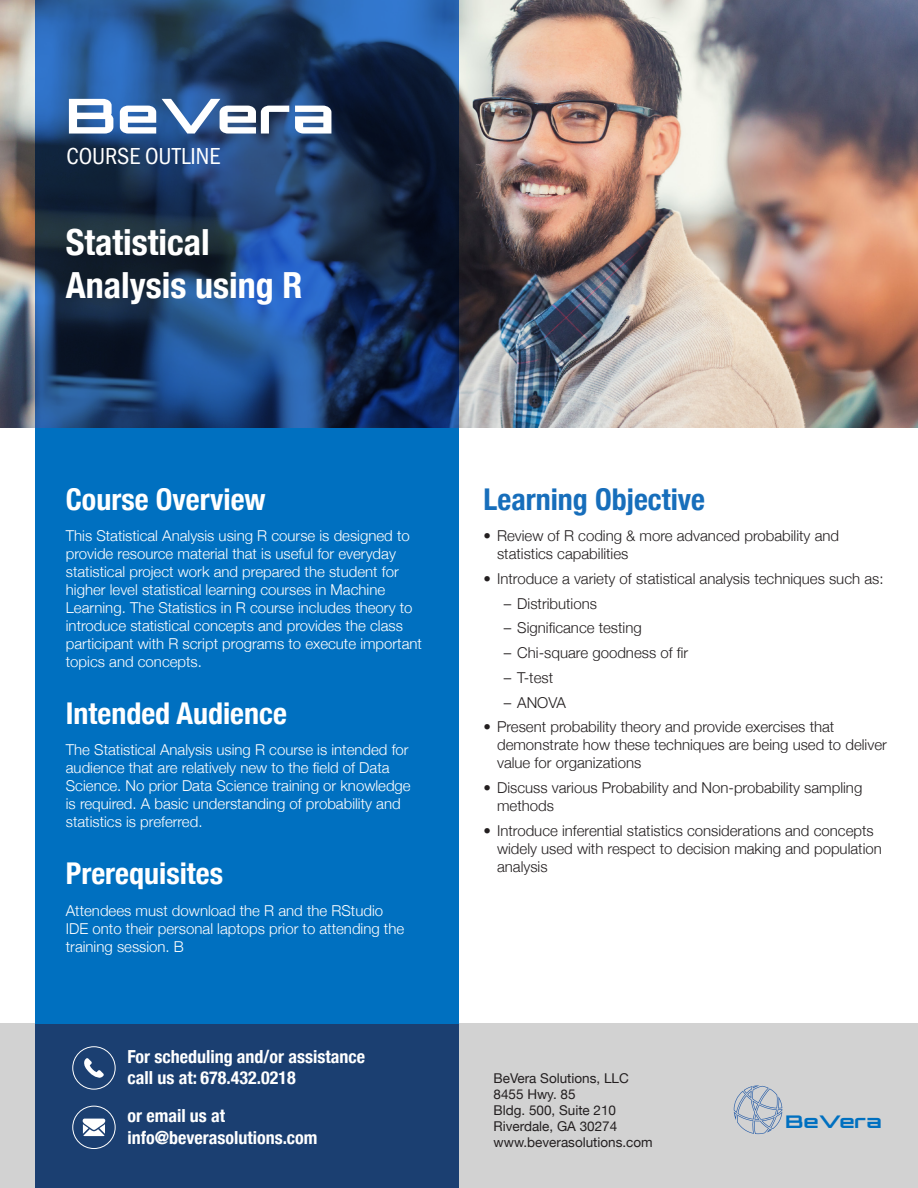
<style>
.page{position:relative;width:918px;height:1188px;background:#fff}
.page>*{position:absolute;margin:0;border:0;box-sizing:border-box;transform-origin:0 0}
.t1{font:700 48.15px "Orbitron";color:#fff;scale:1.28 1}
.t2{font:700 condensed 36px/43.2px "Helvetica Neue";color:#fff}
.t3{font:700 condensed 30px "Helvetica Neue";color:#fff}
.t4{font:700 condensed 30px "Helvetica Neue";color:#176ebb}
.t5{font:24px "Franklin Gothic URW Cond";color:#fff}
.t6{font:700 condensed 18px/21.6px "Helvetica Neue";color:#fff}
.t7{font:700 17.4px "Orbitron";color:#0070c0;scale:1.28 1}
.p_white{font:300 15px/18px "Helvetica Neue";color:#fff}
.t8{font:300 15px/18px "Helvetica Neue";color:#231f20}
.t9{font:13.5px/16.2px "Helvetica Neue";color:#231f20}
</style>
<div class="page">
<div style="left:0;top:1024px;width:918px;height:164px;background:#d2d2d2"></div>
<div style="left:36px;top:1024px;width:423px;height:164px;background:#1b3f71"></div>
<svg style="left:84px;top:1058px;width:20px;height:20px"></svg>
<div style="left:72px;top:1046px;width:44px;height:44px;border:1px solid #fff;border-radius:50%"></div>
<svg style="left:83px;top:1119px;width:22px;height:17px"></svg>
<div style="left:72px;top:1106px;width:44px;height:43px;border:1px solid #fff;border-radius:50%"></div>
<svg style="left:734px;top:1085px;width:48px;height:49px"></svg>
<img style="left:0;top:0;width:918px;height:428px">
<svg style="left:36px;top:0;width:423px;height:428px;background:#1c3c6a"></svg>
<div style="left:36px;top:428px;width:423px;height:595px;background:#0070c0"></div>
<h1 class="t1" style="left:65px;top:87px;width:212px">BeVera</h1>
<h3 class="t5" style="left:66px;top:139px;width:156px">COURSE OUTLINE</h3>
<h2 class="t2" style="left:66px;top:218px;width:238px">Statistical<br>Analysis using R</h2>
<h2 class="t3" style="left:66px;top:474px;width:201px">Course Overview</h2>
<p class="p_white" style="left:66px;top:526px;width:358px">This Statistical Analysis using R course is designed to provide resource material that is useful for everyday statistical project work and prepared the student for higher level statistical learning courses in Machine Learning. The Statistics in R course includes theory to introduce statistical concepts and provides the class participant with R script programs to execute important topics and concepts.</p>
<h2 class="t3" style="left:66px;top:688px;width:223px">Intended Audience</h2>
<p class="p_white" style="left:66px;top:740px;width:346px">The Statistical Analysis using R course is intended for audience that are relatively new to the field of Data Science. No prior Data Science training or knowledge is required. A basic understanding of probability and statistics is preferred.</p>
<h2 class="t3" style="left:66px;top:848px;width:159px">Prerequisites</h2>
<p class="p_white" style="left:66px;top:900px;width:340px">Attendees must download the R and the RStudio<br>IDE onto their personal laptops prior to attending the training session. B</p>
<h2 class="t4" style="left:484px;top:474px;width:223px">Learning Objective</h2>
<p class="t8" style="left:497px;top:526px;width:344px;text-indent:-14px">• Review of R coding &amp; more advanced probability and statistics capabilities</p>
<p class="t8" style="left:484px;top:568px;width:401px">• Introduce a variety of statistical analysis techniques such as:</p>
<p class="t8" style="left:504px;top:593px;width:95px">‒ Distributions</p>
<p class="t8" style="left:504px;top:618px;width:139px">‒ Significance testing</p>
<p class="t8" style="left:504px;top:643px;width:186px">‒ Chi-square goodness of fir</p>
<p class="t8" style="left:504px;top:667px;width:51px">‒ T-test</p>
<p class="t8" style="left:504px;top:692px;width:64px">‒ ANOVA</p>
<p class="t8" style="left:497px;top:717px;width:391px;text-indent:-14px">• Present probability theory and provide exercises that demonstrate how these techniques are being used to deliver value for organizations</p>
<p class="t8" style="left:497px;top:778px;width:367px;text-indent:-14px">• Discuss various Probability and Non-probability sampling methods</p>
<p class="t8" style="left:497px;top:820px;width:386px;text-indent:-14px">• Introduce inferential statistics considerations and concepts widely used with respect to decision making and population analysis</p>
<p class="t6" style="left:127px;top:1044px;width:239px">For scheduling and/or assistance call us at: 678.432.0218</p>
<p class="t6" style="left:127px;top:1104px;width:192px">or email us at info@beverasolutions.com</p>
<p class="t7" style="left:785px;top:1111px;width:77px">BeVera</p>
<p class="t9" style="left:494px;top:1071px;width:161px">BeVera Solutions, LLC<br>8455 Hwy. 85<br>Bldg. 500, Suite 210<br>Riverdale, GA 30274 www.beverasolutions.com</p>
</div>
